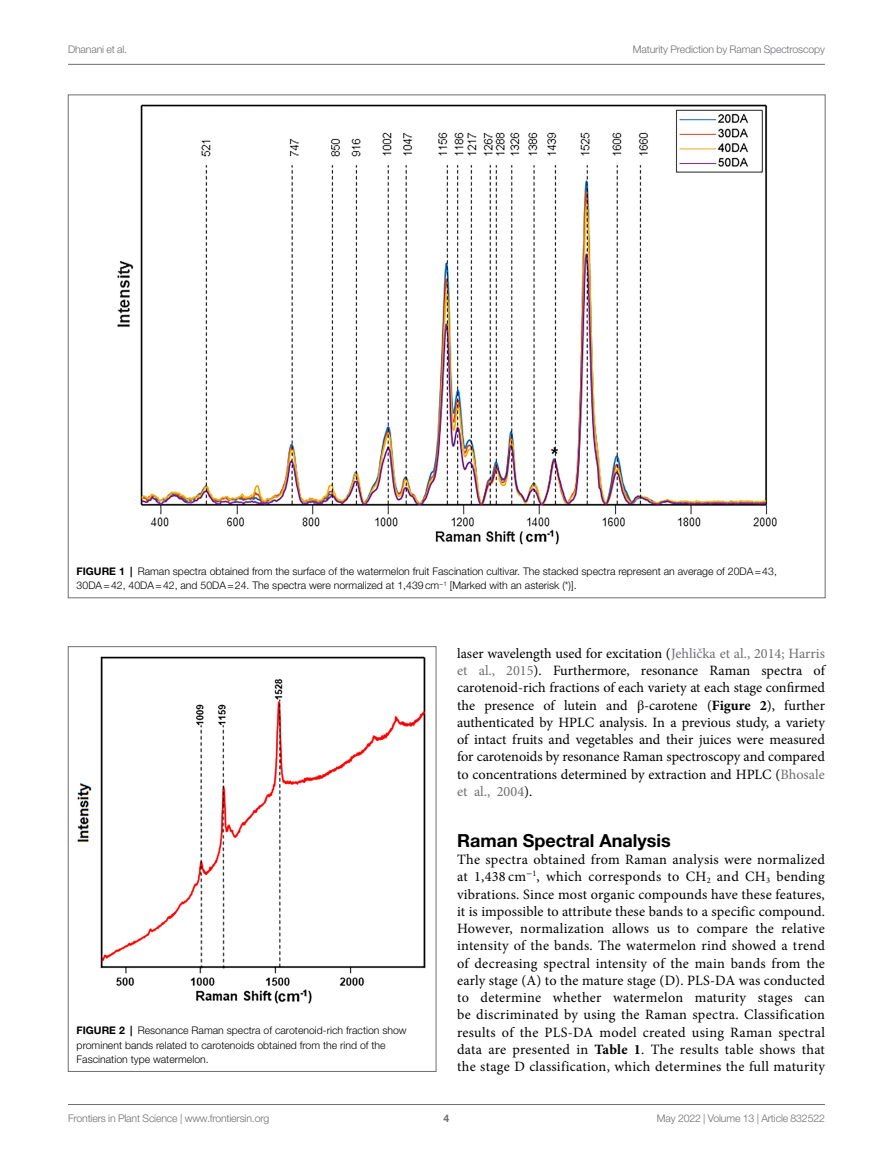
<style>
.page{position:relative;width:893px;height:1170px;background:#fff}
.page>*{position:absolute;margin:0;border:0;box-sizing:border-box;transform-origin:0 0}
.HEAD_2{font:700 18px "Helvetica Neue LT Std";color:#000}
.TEXT_FLUSH{font:14.25px/17.2px "Minion Pro";letter-spacing:.02em;color:#000;text-align:justify}
.TEXT{font:14.25px/17.2px "Minion Pro";color:#000;text-align:justify}
.FIG_LEG{font:300 10.5px/14.2px "Helvetica Neue LT Std";color:#000}
.t1{font:300 10.5px "Helvetica Neue LT Std";letter-spacing:-.015em;color:#6d6e71}
.t2{font:700 10.5px "Helvetica Neue LT Std";color:#6d6e71}
.s1{font-weight:700}
.s2{color:#6d6e71}
.s3{font-family:"STIX General"}
</style>
<div class="page">
<hr style="left:68px;top:64px;width:757px;height:1px;background:#6d6e71">
<hr style="left:68px;top:1104px;width:757px;height:1px;background:#6d6e71">
<img style="left:117px;top:104px;width:660px;height:441px">
<img style="left:77px;top:656px;width:349px;height:348px">
<div style="left:68px;top:646px;width:368px;height:425px;border:1px solid #6d6e71"></div>
<p class="t1" style="left:68px;top:42px;width:61px">Dhanani et al.</p>
<p class="t1" style="left:633px;top:42px;width:193px">Maturity Prediction by Raman Spectroscopy</p>
<p class="FIG_LEG" style="left:77px;top:564px;width:702px"><span class="s1">FIGURE 1 |</span> Raman spectra obtained from the surface of the watermelon fruit Fascination cultivar. The stacked spectra represent an average of 20DA=43,<br>30DA=42, 40DA=42, and 50DA=24. The spectra were normalized at 1,439cm<sup>−</sup><sup>1</sup> [Marked with an asterisk (*)].</p>
<p class="FIG_LEG" style="left:77px;top:1023px;width:332px"><span class="s1">FIGURE 2 |</span> Resonance Raman spectra of carotenoid-rich fraction show prominent bands related to carotenoids obtained from the rind of the<br>Fascination type watermelon.</p>
<p class="TEXT" style="left:457px;top:644px;width:369px">laser wavelength used for excitation (<span class="s2">Jehlička et al., 2014; Harris et al., 2015</span>). Furthermore, resonance Raman spectra of carotenoid-rich fractions of each variety at each stage confirmed the presence of lutein and <span class="s3">β</span>-carotene (<span class="s1">Figure 2</span>), further authenticated by HPLC analysis. In a previous study, a variety of intact fruits and vegetables and their juices were measured for carotenoids by resonance Raman spectroscopy and compared to concentrations determined by extraction and HPLC (<span class="s2">Bhosale et al., 2004</span>).</p>
<p class="HEAD_2" style="left:457px;top:829px;width:215px">Raman Spectral Analysis</p>
<p class="TEXT_FLUSH" style="left:457px;top:850px;width:369px">The spectra obtained from Raman analysis were normalized at 1,438 cm<sup>−</sup><sup>1</sup>, which corresponds to CH<sub>2</sub> and CH<sub>3</sub> bending vibrations. Since most organic compounds have these features, it is impossible to attribute these bands to a specific compound.<br>However, normalization allows us to compare the relative intensity of the bands. The watermelon rind showed a trend of decreasing spectral intensity of the main bands from the early stage (A) to the mature stage (D). PLS-DA was conducted to determine whether watermelon maturity stages can be discriminated by using the Raman spectra. Classification results of the PLS-DA model created using Raman spectral data are presented in <span class="s1">Table 1</span>. The results table shows that the stage D classification, which determines the full maturity</p>
<p class="t1" style="left:68px;top:1111px;width:203px">Frontiers in Plant Science | www.frontiersin.org</p>
<p class="t2" style="left:444px;top:1111px;width:7px">4</p>
<p class="t1" style="left:657px;top:1111px;width:169px">May 2022 | Volume 13 | Article 832522</p>
</div>
